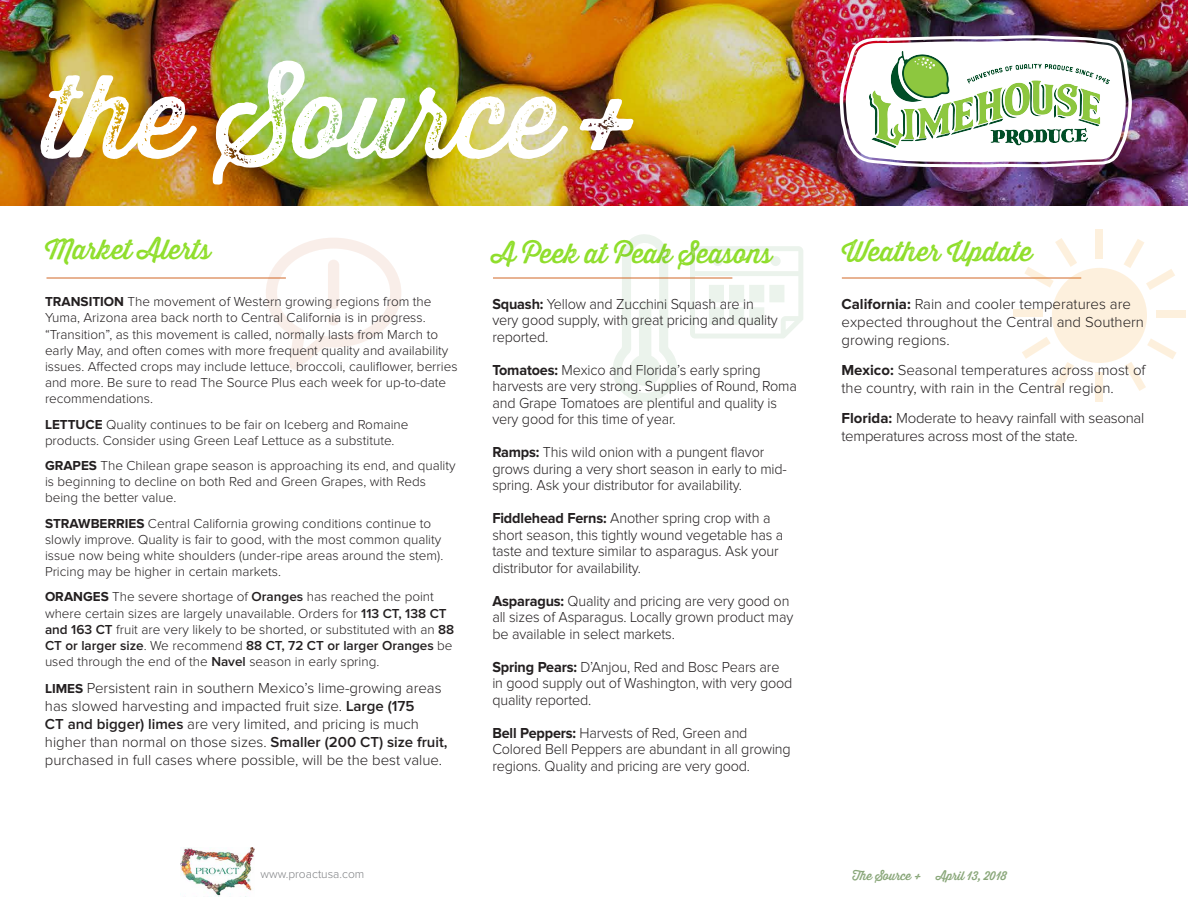
<style>
.page{position:relative;width:1188px;height:918px;background:#fff}
.page>*{position:absolute;margin:0;border:0;box-sizing:border-box;transform-origin:0 0}
.t1{font:114px "Thirsty Rough Reg Two";color:#fff}
.t2{font:27px "Thirsty Rough Reg One";color:#8fde2b}
.t3{font:300 15px/16.5px "Proxima Nova";letter-spacing:-.01em;color:#231f20;scale:.96 1}
.t4{font:300 15px/18px "Proxima Nova";letter-spacing:-.01em;color:#231f20}
.t5{font:300 13.5px/16.2px "Proxima Nova";color:#231f20}
.t6{font:12px "Thirsty Rough Reg One";color:#88a678}
.t7{font:300 12px "Proxima Nova";color:#808285}
.s1{font-weight:700}
.s2{font-weight:600}
.s3{font-weight:700;font-size:13.5px}
</style>
<div class="page">
<img style="left:0;top:0;width:1188px;height:206px">
<img style="left:840px;top:35px;width:292px;height:132px">
<img style="left:181px;top:847px;width:73px;height:49px">
<svg style="left:612px;top:234px;width:66px;height:168px"></svg>
<svg style="left:690px;top:246px;width:113px;height:92px"></svg>
<svg style="left:266px;top:238px;width:135px;height:132px"></svg>
<div style="left:328px;top:260px;width:11px;height:49px;background:#f9eee9;border-radius:6px"></div>
<hr style="left:46px;top:278px;width:240px;height:1px;background:#d16727">
<hr style="left:493px;top:278px;width:239px;height:1px;background:#d16727">
<hr style="left:842px;top:278px;width:239px;height:1px;background:#d16727">
<div style="left:1096px;top:230px;width:7px;height:29px;background:#fdf0dd"></div>
<div style="left:1095px;top:372px;width:8px;height:29px;background:#fdf0dd"></div>
<div style="left:1156px;top:310px;width:30px;height:8px;background:#fdf0dd"></div>
<div style="left:1013px;top:309px;width:30px;height:8px;background:#fdf0dd"></div>
<svg style="left:1024px;top:238px;width:53px;height:50px"></svg>
<svg style="left:1125px;top:339px;width:51px;height:52px"></svg>
<svg style="left:1022px;top:337px;width:52px;height:54px"></svg>
<svg style="left:1124px;top:239px;width:51px;height:51px"></svg>
<div style="left:1052px;top:268px;width:95px;height:95px;background:#fdf0dd;border-radius:50%"></div>
<img style="left:870px;top:51px;width:239px;height:97px">
<h1 class="t1" style="left:45px;top:33px;width:599px">the Source +</h1>
<h2 class="t2" style="left:45px;top:230px;width:167px">Market Alerts</h2>
<h2 class="t2" style="left:492px;top:233px;width:281px">A Peek at Peak Seasons</h2>
<h2 class="t2" style="left:842px;top:232px;width:192px">Weather Update</h2>
<p class="t5" style="left:45px;top:294px;width:414px"><span class="s1">TRANSITION</span> The movement of Western growing regions from the Yuma, Arizona area back north to Central California is in progress. “Transition”, as this movement is called, normally lasts from March to early May, and often comes with more frequent quality and availability issues. Affected crops may include lettuce, broccoli, cauliflower, berries and more. Be sure to read The Source Plus each week for up-to-date recommendations.</p>
<p class="t5" style="left:45px;top:417px;width:365px"><span class="s1">LETTUCE</span> Quality continues to be fair on Iceberg and Romaine products. Consider using Green Leaf Lettuce as a substitute.</p>
<p class="t5" style="left:45px;top:458px;width:412px"><span class="s1">GRAPES</span> The Chilean grape season is approaching its end, and quality is beginning to decline on both Red and Green Grapes, with Reds being the better value.</p>
<p class="t5" style="left:45px;top:516px;width:400px"><span class="s1">STRAWBERRIES</span> Central California growing conditions continue to slowly improve. Quality is fair to good, with the most common quality issue now being white shoulders (under-ripe areas around the stem).<br>Pricing may be higher in certain markets.</p>
<p class="t5" style="left:45px;top:589px;width:411px"><span class="s1">ORANGES</span> The severe shortage of <span class="s2">Oranges</span> has reached the point where certain sizes are largely unavailable. Orders for <span class="s2">113 CT, 138 CT and 163 CT</span> fruit are very likely to be shorted, or substituted with an <span class="s2">88<br>CT or larger size</span>. We recommend <span class="s2">88 CT, 72 CT or larger Oranges</span> be used through the end of the <span class="s2">Navel</span> season in early spring.</p>
<p class="t4" style="left:45px;top:680px;width:404px"><span class="s3">LIMES</span> Persistent rain in southern Mexico’s lime-growing areas has slowed harvesting and impacted fruit size. <span class="s2">Large (175<br>CT and bigger) limes</span> are very limited, and pricing is much higher than normal on those sizes. <span class="s2">Smaller (200 CT) size fruit, </span>purchased in full cases where possible, will be the best value.</p>
<p class="t3" style="left:492px;top:296px;width:299px"><span class="s1">Squash:</span> Yellow and Zucchini Squash are in very good supply, with great pricing and quality reported.</p>
<p class="t3" style="left:492px;top:362px;width:319px"><span class="s1">Tomatoes:</span> Mexico and Florida’s early spring harvests are very strong. Supplies of Round, Roma and Grape Tomatoes are plentiful and quality is very good for this time of year.</p>
<p class="t3" style="left:492px;top:445px;width:308px"><span class="s1">Ramps:</span> This wild onion with a pungent flavor grows during a very short season in early to mid&shy;spring. Ask your distributor for availability.</p>
<p class="t3" style="left:492px;top:511px;width:305px"><span class="s1">Fiddlehead Ferns:</span> Another spring crop with a short season, this tightly wound vegetable has a taste and texture similar to asparagus. Ask your distributor for availability.</p>
<p class="t3" style="left:492px;top:593px;width:315px"><span class="s1">Asparagus:</span> Quality and pricing are very good on all sizes of Asparagus. Locally grown product may be available in select markets.</p>
<p class="t3" style="left:492px;top:659px;width:314px"><span class="s1">Spring Pears:</span> D’Anjou, Red and Bosc Pears are in good supply out of Washington, with very good quality reported.</p>
<p class="t3" style="left:492px;top:725px;width:312px"><span class="s1">Bell Peppers:</span> Harvests of Red, Green and<br>Colored Bell Peppers are abundant in all growing regions. Quality and pricing are very good.</p>
<p class="t4" style="left:841px;top:296px;width:304px"><span class="s1">California:</span> Rain and cooler temperatures are expected throughout the Central and Southern growing regions.</p>
<p class="t4" style="left:841px;top:362px;width:306px"><span class="s1">Mexico:</span> Seasonal temperatures across most of the country, with rain in the Central region.</p>
<p class="t4" style="left:841px;top:410px;width:304px"><span class="s1">Florida:</span> Moderate to heavy rainfall with seasonal temperatures across most of the state.</p>
<p class="t7" style="left:260px;top:868px;width:105px">www.proactusa.com</p>
<p class="t6" style="left:852px;top:867px;width:156px">The Source + April 13, 2018</p>
</div>
